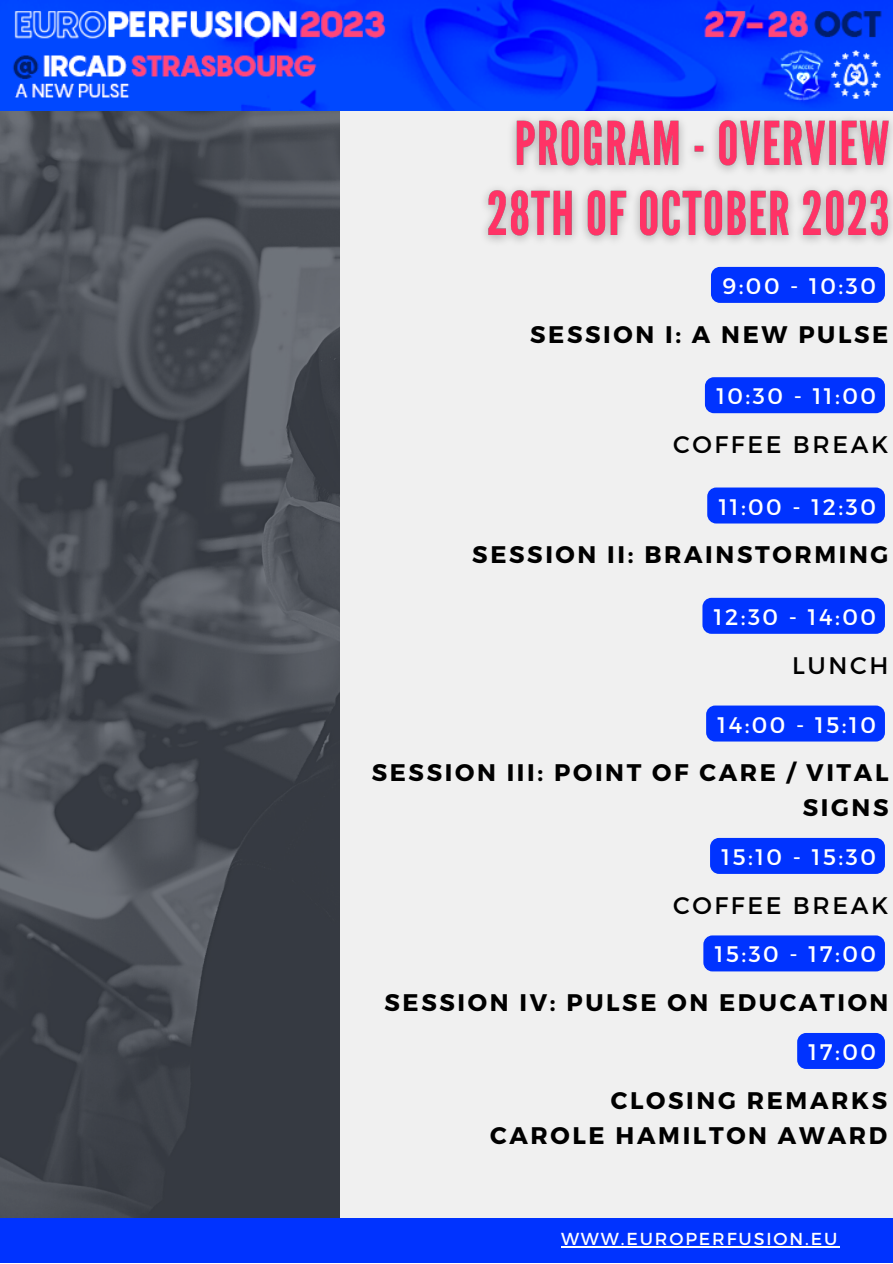
<style>
.page{position:relative;width:893px;height:1264px;background:#fff}
.page>*{position:absolute;margin:0;border:0;box-sizing:border-box;transform-origin:0 0}
.t1{font:700 24px/34.8px "Montserrat";letter-spacing:.11em;color:#000;text-align:right}
.t2{font:24px "Montserrat";letter-spacing:.11em;color:#000}
.t3{font:22.5px "Montserrat";letter-spacing:.11em;color:#fff}
.t4{font:17.4px "Montserrat";letter-spacing:.11em;color:#fff}
</style>
<div class="page">
<div style="left:0;top:0;width:892px;height:1262px;background:#f0f0f0"></div>
<img style="left:0;top:110px;width:339px;height:1108px">
<div style="left:0;top:1218px;width:892px;height:44px;background:#03f"></div>
<img style="left:0;top:0;width:892px;height:110px">
<img style="left:472px;top:97px;width:420px;height:173px">
<div style="left:711px;top:267px;width:173px;height:36px;background:#03f;border-radius:9px"></div>
<div style="left:704px;top:377px;width:180px;height:36px;background:#03f;border-radius:9px"></div>
<div style="left:707px;top:487px;width:177px;height:36px;background:#03f;border-radius:9px"></div>
<div style="left:702px;top:598px;width:182px;height:36px;background:#03f;border-radius:9px"></div>
<div style="left:706px;top:705px;width:178px;height:36px;background:#03f;border-radius:9px"></div>
<div style="left:710px;top:838px;width:174px;height:35px;background:#03f;border-radius:9px"></div>
<div style="left:703px;top:935px;width:181px;height:36px;background:#03f;border-radius:9px"></div>
<div style="left:797px;top:1032px;width:87px;height:36px;background:#03f;border-radius:9px"></div>
<hr style="left:561px;top:1246px;width:278px;height:1px;background:#fff">
<p class="t3" style="left:722px;top:271px;width:155px">9:00 - 10:30</p>
<p class="t1" style="left:530px;top:315px;width:360px">SESSION I: A NEW PULSE</p>
<p class="t3" style="left:716px;top:381px;width:161px">10:30 - 11:00</p>
<p class="t2" style="left:673px;top:429px;width:217px">COFFEE BREAK</p>
<p class="t3" style="left:718px;top:492px;width:159px">11:00 - 12:30</p>
<p class="t1" style="left:472px;top:536px;width:417px">SESSION II: BRAINSTORMING</p>
<p class="t3" style="left:713px;top:602px;width:163px">12:30 - 14:00</p>
<p class="t2" style="left:792px;top:649px;width:98px">LUNCH</p>
<p class="t3" style="left:717px;top:710px;width:160px">14:00 - 15:10</p>
<p class="t1" style="left:371px;top:754px;width:518px">SESSION III: POINT OF CARE / VITAL<br>SIGNS</p>
<p class="t3" style="left:721px;top:842px;width:156px">15:10 - 15:30</p>
<p class="t2" style="left:673px;top:889px;width:217px">COFFEE BREAK</p>
<p class="t3" style="left:714px;top:939px;width:162px">15:30 - 17:00</p>
<p class="t1" style="left:384px;top:984px;width:505px">SESSION IV: PULSE ON EDUCATION</p>
<p class="t3" style="left:808px;top:1037px;width:69px">17:00</p>
<p class="t1" style="left:611px;top:1081px;width:278px">CLOSING REMARKS</p>
<p class="t1" style="left:490px;top:1116px;width:398px">CAROLE HAMILTON AWARD</p>
<p class="t4" style="left:561px;top:1227px;width:278px">WWW.EUROPERFUSION.EU</p>
</div>
